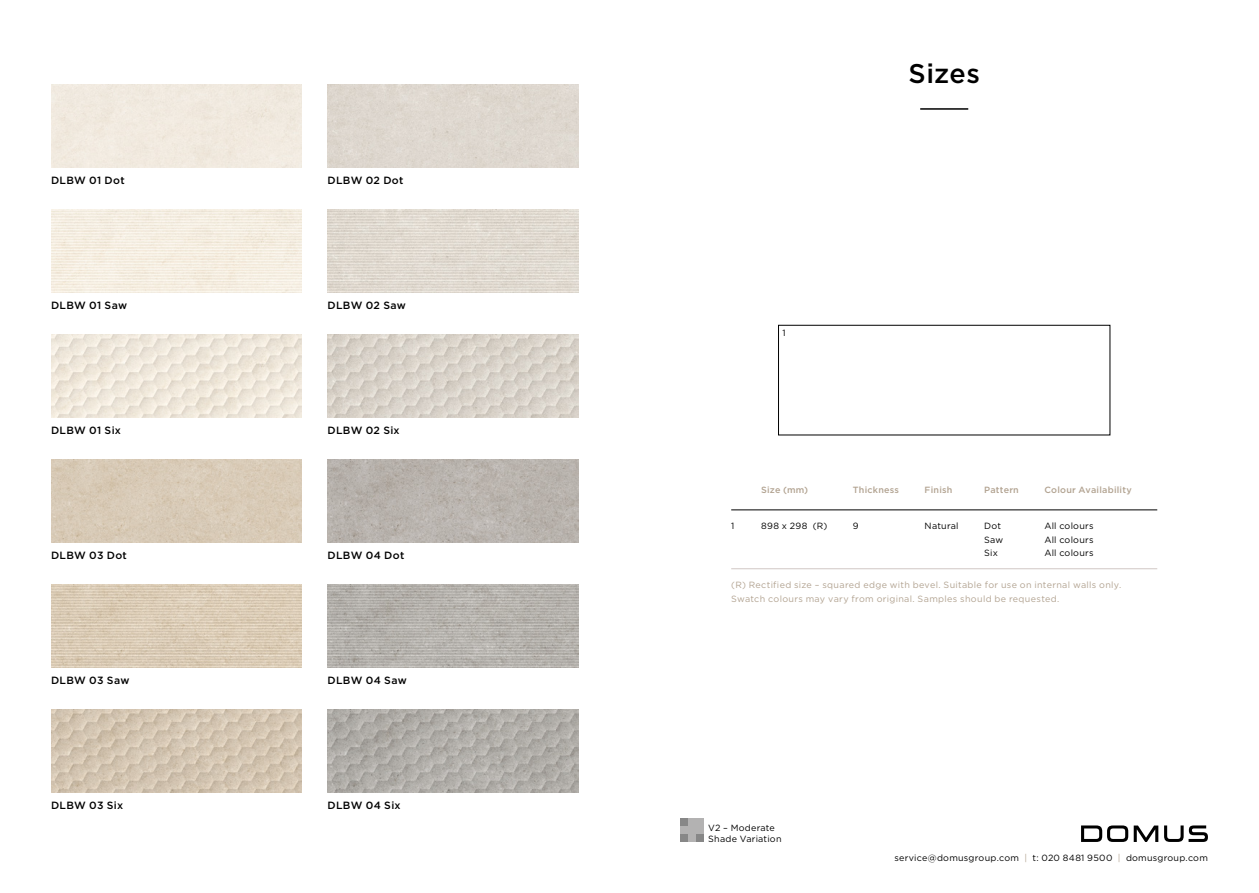
<style>
.page{position:relative;width:1259px;height:893px;background:#fff}
.page>*{position:absolute;margin:0;border:0;box-sizing:border-box;transform-origin:0 0}
.t1{font:500 27px "Gotham";letter-spacing:.02em;color:#000}
.t2{font:500 10.5px "Gotham";letter-spacing:.03em;color:#000}
.TABLE_DATA{font:9px "Gotham";letter-spacing:.025em;color:#000}
.TABLE_DATA-2{font:9px "Gotham";letter-spacing:.035em;color:#b2a391}
.TABLE_DATA-3{font:500 9px "Gotham";letter-spacing:.025em;color:#b2a391}
.s1{color:#b2a391}
</style>
<div class="page">
<svg style="left:1164px;top:825px;width:44px;height:17px"></svg>
<svg style="left:1081px;top:825px;width:77px;height:17px"></svg>
<hr style="left:920px;top:108px;width:48px;height:2px;background:#000">
<div style="left:680px;top:819px;width:8px;height:7px;background:#878787"></div>
<div style="left:688px;top:819px;width:8px;height:7px;background:#b3b2b2"></div>
<div style="left:696px;top:819px;width:8px;height:7px;background:#b3b2b2"></div>
<div style="left:680px;top:826px;width:8px;height:8px;background:#b3b2b2"></div>
<div style="left:688px;top:826px;width:8px;height:8px;background:#b3b2b2"></div>
<div style="left:696px;top:826px;width:8px;height:8px;background:#b3b2b2"></div>
<div style="left:680px;top:834px;width:8px;height:8px;background:#878787"></div>
<div style="left:688px;top:834px;width:8px;height:8px;background:#b3b2b2"></div>
<div style="left:696px;top:834px;width:8px;height:8px;background:#878787"></div>
<div style="left:778px;top:325px;width:332px;height:110px;border:1px solid #000"></div>
<hr style="left:731px;top:509px;width:426px;height:1px;background:#000">
<hr style="left:731px;top:568px;width:426px;height:1px;background:#d1c7c4">
<div style="left:327px;top:84px;width:251px;height:84px;background:#ded7cf"></div>
<div style="left:51px;top:459px;width:251px;height:84px;background:#d8cab7"></div>
<img style="left:327px;top:459px;width:251px;height:84px">
<img style="left:327px;top:209px;width:251px;height:84px">
<img style="left:51px;top:584px;width:251px;height:84px">
<img style="left:327px;top:584px;width:251px;height:84px">
<img style="left:51px;top:334px;width:251px;height:84px">
<img style="left:327px;top:334px;width:251px;height:84px">
<img style="left:51px;top:709px;width:251px;height:84px">
<img style="left:327px;top:709px;width:251px;height:84px">
<p class="t2" style="left:51px;top:173px;width:75px">DLBW 01 Dot</p>
<p class="t2" style="left:327px;top:173px;width:77px">DLBW 02 Dot</p>
<p class="t2" style="left:51px;top:298px;width:78px">DLBW 01 Saw</p>
<p class="t2" style="left:327px;top:298px;width:80px">DLBW 02 Saw</p>
<p class="t2" style="left:51px;top:423px;width:71px">DLBW 01 Six</p>
<p class="t2" style="left:327px;top:423px;width:74px">DLBW 02 Six</p>
<p class="t2" style="left:51px;top:548px;width:77px">DLBW 03 Dot</p>
<p class="t2" style="left:327px;top:548px;width:78px">DLBW 04 Dot</p>
<p class="t2" style="left:51px;top:673px;width:80px">DLBW 03 Saw</p>
<p class="t2" style="left:327px;top:673px;width:81px">DLBW 04 Saw</p>
<p class="t2" style="left:51px;top:798px;width:74px">DLBW 03 Six</p>
<p class="t2" style="left:327px;top:798px;width:75px">DLBW 04 Six</p>
<p class="TABLE_DATA" style="left:782px;top:327px;width:5px">1</p>
<p class="t1" style="left:908px;top:55px;width:73px">Sizes</p>
<p class="TABLE_DATA-3" style="left:853px;top:483px;width:48px">Thickness</p>
<p class="TABLE_DATA-3" style="left:924px;top:483px;width:29px">Finish</p>
<p class="TABLE_DATA" style="left:853px;top:520px;width:7px">9</p>
<p class="TABLE_DATA-3" style="left:1044px;top:483px;width:89px">Colour Availability</p>
<p class="TABLE_DATA-3" style="left:761px;top:483px;width:49px">Size (mm)</p>
<p class="TABLE_DATA-3" style="left:984px;top:483px;width:36px">Pattern</p>
<p class="TABLE_DATA" style="left:984px;top:520px;width:18px">Dot</p>
<p class="TABLE_DATA" style="left:984px;top:534px;width:21px">Saw</p>
<p class="TABLE_DATA" style="left:984px;top:547px;width:15px">Six</p>
<p class="TABLE_DATA-2" style="left:731px;top:579px;width:391px">(R) Rectified size – squared edge with bevel. Suitable for use on internal walls only.</p>
<p class="TABLE_DATA-2" style="left:731px;top:593px;width:330px">Swatch colours may vary from original. Samples should be requested.</p>
<p class="TABLE_DATA" style="left:924px;top:520px;width:36px">Natural</p>
<p class="TABLE_DATA" style="left:1044px;top:520px;width:51px">All colours</p>
<p class="TABLE_DATA" style="left:1044px;top:534px;width:51px">All colours</p>
<p class="TABLE_DATA" style="left:1044px;top:547px;width:51px">All colours</p>
<p class="TABLE_DATA" style="left:731px;top:520px;width:5px">1</p>
<p class="TABLE_DATA" style="left:761px;top:520px;width:68px">898 x 298 (R)</p>
<p class="TABLE_DATA" style="left:708px;top:822px;width:68px">V2 – Moderate</p>
<p class="TABLE_DATA" style="left:708px;top:833px;width:75px">Shade Variation</p>
<p class="TABLE_DATA" style="left:894px;top:852px;width:315px">service@domusgroup.com <span class="s1">|</span> t: 020 8481 9500 <span class="s1">|</span> domusgroup.com</p>
</div>
